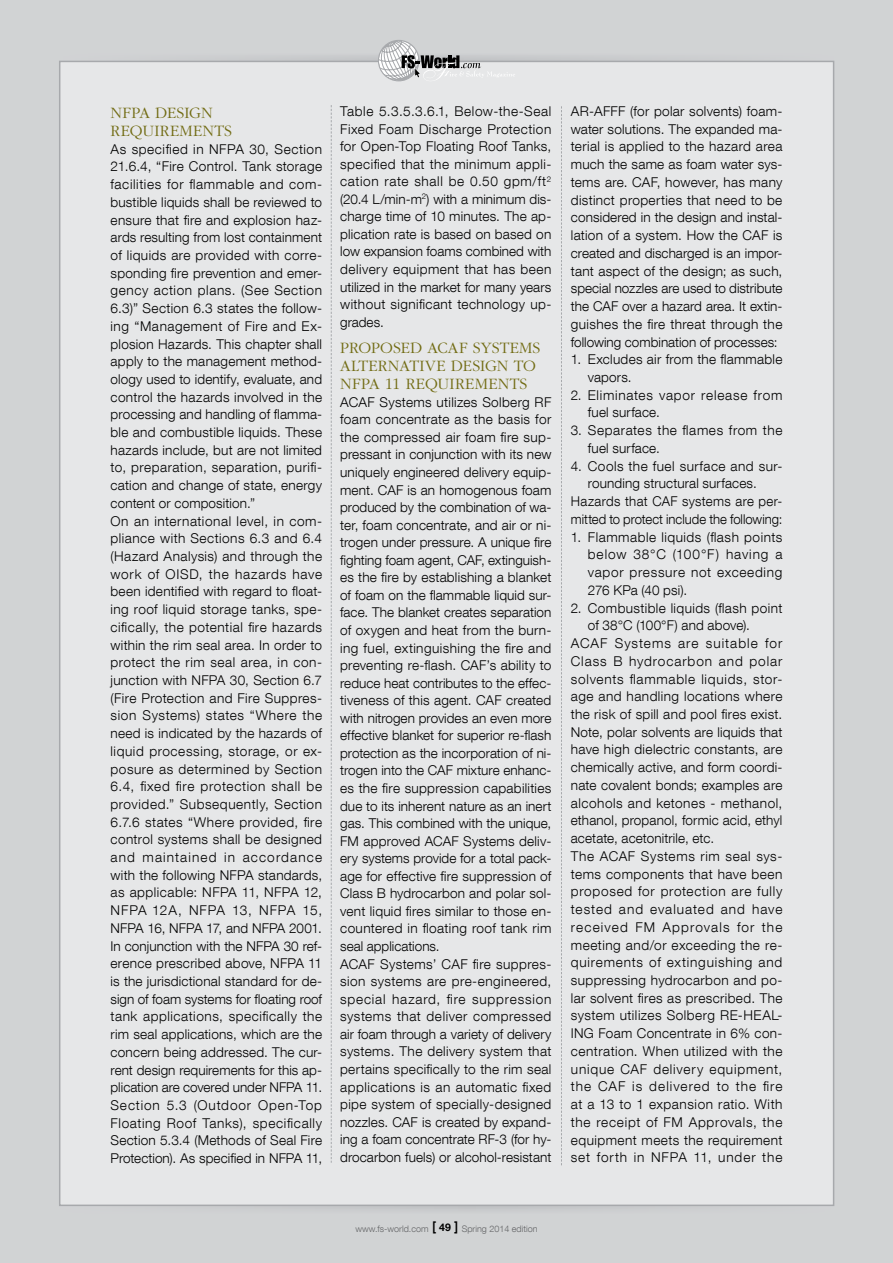
<style>
.page{position:relative;width:893px;height:1263px;background:#d1d3d4}
.page>*{position:absolute;margin:0;border:0;box-sizing:border-box;transform-origin:0 0}
.t1{font:300 16.5px/18px "ITC Garamond Std";letter-spacing:.005em;color:#726c14}
.t2{font:300 13.5px/17.7px "Helvetica Neue LT Com";letter-spacing:.02em;color:#000}
.t3{font:300 13.5px/17.7px "Helvetica Neue LT Com";letter-spacing:.04em;color:#000}
.t4{font:300 13.5px "Helvetica Neue LT Com";letter-spacing:.055em;color:#000}
.t5{font:300 13.5px "Helvetica Neue LT Com";letter-spacing:.075em;color:#000}
.t6{font:300 13.5px/17.7px "Helvetica Neue LT Com";letter-spacing:.05em;color:#000}
.t7{font:300 13.5px "Helvetica Neue LT Com";letter-spacing:.065em;color:#000}
.t8{font:300 13.5px "Helvetica Neue LT Com";color:#000}
.t9{font:300 13.5px "Helvetica Neue LT Com";letter-spacing:.06em;color:#000}
.t10{font:300 13.5px "Helvetica Neue LT Com";letter-spacing:.045em;color:#000}
.t11{font:300 13.5px "Helvetica Neue LT Com";letter-spacing:.08em;color:#000}
.t12{font:300 9px "Helvetica Neue LT Com";color:#636466}
.s1{font-weight:700;font-size:13.2px;color:#000}
.s2{font-weight:700;font-size:10.5px;color:#000}
</style>
<div class="page">
<div style="left:60px;top:1202px;width:774px;height:9px;background:#cbcdce"></div>
<div style="left:60px;top:1198px;width:774px;height:9px;background:#c4c5c7"></div>
<div style="left:60px;top:55px;width:774px;height:9px;background:#cccecf"></div>
<div style="left:60px;top:60px;width:774px;height:9px;background:#bec0c2"></div>
<div style="left:59px;top:61px;width:775px;height:1145px;background:#e6e7e8;border:2px solid #a7a9ac"></div>
<svg style="left:331px;top:105px;width:1px;height:1058px"></svg>
<svg style="left:561px;top:106px;width:1px;height:1060px"></svg>
<svg style="left:378px;top:40px;width:137px;height:41px"></svg>
<p class="t1" style="left:111px;top:104px;width:123px">NFPA DESIGN<br>REQUIREMENTS</p>
<p class="t2" style="left:111px;top:140px;width:213px">As specified in NFPA 30, Section 21.6.4, “Fire Control. Tank storage facilities for flammable and com&shy;bustible liquids shall be reviewed to ensure that fire and explosion haz&shy;ards resulting from lost containment of liquids are provided with corre&shy;sponding fire prevention and emer&shy;gency action plans. (See Section 6.3)” Section 6.3 states the follow&shy;ing “Management of Fire and Ex&shy;plosion Hazards. This chapter shall apply to the management method&shy;ology used to identify, evaluate, and control the hazards involved in the processing and handling of flamma&shy;ble and combustible liquids. These hazards include, but are not limited to, preparation, separation, purifi&shy;cation and change of state, energy content or composition.”<br>On an international level, in com&shy;pliance with Sections 6.3 and 6.4 (Hazard Analysis) and through the work of OISD, the hazards have been identified with regard to float&shy;ing roof liquid storage tanks, spe&shy;cifically, the potential fire hazards within the rim seal area. In order to protect the rim seal area, in con&shy;junction with NFPA 30, Section 6.7 (Fire Protection and Fire Suppres&shy;sion Systems) states “Where the need is indicated by the hazards of liquid processing, storage, or ex&shy;posure as determined by Section 6.4, fixed fire protection shall be provided.” Subsequently, Section 6.7.6 states “Where provided, fire control systems shall be designed and maintained in accordance with the following NFPA standards, as applicable: NFPA 11, NFPA 12, NFPA 12A, NFPA 13, NFPA 15, NFPA 16, NFPA 17, and NFPA 2001.<br>In conjunction with the NFPA 30 ref&shy;erence prescribed above, NFPA 11 is the jurisdictional standard for de&shy;sign of foam systems for floating roof tank applications, specifically the rim seal applications, which are the concern being addressed. The cur&shy;rent design requirements for this ap&shy;plication are covered under NFPA 11.<br>Section 5.3 (Outdoor Open-Top Floating Roof Tanks), specifically Section 5.3.4 (Methods of Seal Fire Protection). As specified in NFPA 11,</p>
<p class="t2" style="left:340px;top:102px;width:213px;text-align:justify">Table 5.3.5.3.6.1, Below-the-Seal Fixed Foam Discharge Protection for Open-Top Floating Roof Tanks, specified that the minimum appli&shy;cation rate shall be 0.50 gpm/ft<sup>2 </sup>(20.4 L/min-m<sup>2</sup>) with a minimum dis&shy;charge time of 10 minutes. The ap&shy;plication rate is based on based on low expansion foams combined with delivery equipment that has been utilized in the market for many years without significant technology up&shy;grades.</p>
<p class="t1" style="left:340px;top:339px;width:202px">PROPOSED ACAF SYSTEMS<br>ALTERNATIVE DESIGN TO<br>NFPA 11 REQUIREMENTS</p>
<p class="t2" style="left:340px;top:393px;width:213px">ACAF Systems utilizes Solberg RF foam concentrate as the basis for the compressed air foam fire sup&shy;pressant in conjunction with its new uniquely engineered delivery equip&shy;ment. CAF is an homogenous foam produced by the combination of wa&shy;ter, foam concentrate, and air or ni&shy;trogen under pressure. A unique fire fighting foam agent, CAF, extinguish&shy;es the fire by establishing a blanket of foam on the flammable liquid sur&shy;face. The blanket creates separation of oxygen and heat from the burn&shy;ing fuel, extinguishing the fire and preventing re-flash. CAF’s ability to reduce heat contributes to the effec&shy;tiveness of this agent. CAF created with nitrogen provides an even more effective blanket for superior re-flash protection as the incorporation of ni&shy;trogen into the CAF mixture enhanc&shy;es the fire suppression capabilities due to its inherent nature as an inert gas. This combined with the unique, FM approved ACAF Systems deliv&shy;ery systems provide for a total pack&shy;age for effective fire suppression of Class B hydrocarbon and polar sol&shy;vent liquid fires similar to those en&shy;countered in floating roof tank rim seal applications.<br>ACAF Systems’ CAF fire suppres&shy;sion systems are pre-engineered, special hazard, fire suppression systems that deliver compressed air foam through a variety of delivery systems. The delivery system that pertains specifically to the rim seal applications is an automatic fixed pipe system of specially-designed nozzles. CAF is created by expand&shy;ing a foam concentrate RF-3 (for hy&shy;drocarbon fuels) or alcohol-resistant</p>
<p class="t2" style="left:571px;top:102px;width:213px;text-align:justify">AR-AFFF (for polar solvents) foam&shy;water solutions. The expanded ma&shy;terial is applied to the hazard area much the same as foam water sys&shy;tems are. CAF, however, has many distinct properties that need to be considered in the design and instal&shy;lation of a system. How the CAF is created and discharged is an impor&shy;tant aspect of the design; as such, special nozzles are used to distribute the CAF over a hazard area. It extin&shy;guishes the fire threat through the following combination of processes:</p>
<p class="t2" style="left:588px;top:350px;width:196px;text-indent:-17px">1. Excludes air from the flammable vapors.</p>
<p class="t6" style="left:588px;top:386px;width:196px;text-indent:-17px">2. Eliminates vapor release from fuel surface.</p>
<p class="t3" style="left:588px;top:421px;width:196px;text-indent:-17px">3. Separates the flames from the fuel surface.</p>
<p class="t2" style="left:571px;top:457px;width:213px">4. Cools the fuel surface and sur-</p>
<p class="t2" style="left:588px;top:474px;width:170px">rounding structural surfaces.</p>
<p class="t2" style="left:571px;top:492px;width:213px">Hazards that CAF systems are per-</p>
<p class="t8" style="left:571px;top:511px;width:213px">mitted to protect include the following:</p>
<p class="t2" style="left:588px;top:528px;width:196px;text-align:justify;text-indent:-17px">1. Flammable liquids (flash points below 38°C (100°F) having a vapor pressure not exceeding 276 KPa (40 psi).</p>
<p class="t2" style="left:571px;top:599px;width:213px">2. Combustible liquids (flash point</p>
<p class="t2" style="left:588px;top:616px;width:164px">of 38°C (100°F) and above).</p>
<p class="t5" style="left:571px;top:635px;width:213px">ACAF Systems are suitable for</p>
<p class="t7" style="left:571px;top:653px;width:213px">Class B hydrocarbon and polar</p>
<p class="t4" style="left:571px;top:670px;width:213px">solvents flammable liquids, stor-</p>
<p class="t2" style="left:571px;top:687px;width:213px">age and handling locations where</p>
<p class="t2" style="left:571px;top:705px;width:213px">the risk of spill and pool fires exist.</p>
<p class="t2" style="left:571px;top:723px;width:213px">Note, polar solvents are liquids that</p>
<p class="t2" style="left:571px;top:740px;width:213px">have high dielectric constants, are</p>
<p class="t2" style="left:571px;top:758px;width:213px">chemically active, and form coordi-</p>
<p class="t2" style="left:571px;top:776px;width:213px">nate covalent bonds; examples are</p>
<p class="t3" style="left:571px;top:794px;width:213px">alcohols and ketones - methanol,</p>
<p class="t2" style="left:571px;top:811px;width:213px">ethanol, propanol, formic acid, ethyl</p>
<p class="t2" style="left:571px;top:829px;width:145px">acetate, acetonitrile, etc.</p>
<p class="t10" style="left:571px;top:848px;width:213px">The ACAF Systems rim seal sys-</p>
<p class="t2" style="left:571px;top:865px;width:213px">tems components that have been</p>
<p class="t4" style="left:571px;top:883px;width:213px">proposed for protection are fully</p>
<p class="t5" style="left:571px;top:901px;width:213px">tested and evaluated and have</p>
<p class="t11" style="left:571px;top:919px;width:213px">received FM Approvals for the</p>
<p class="t3" style="left:571px;top:936px;width:213px">meeting and/or exceeding the re-</p>
<p class="t4" style="left:571px;top:954px;width:213px">quirements of extinguishing and</p>
<p class="t2" style="left:571px;top:971px;width:213px">suppressing hydrocarbon and po-</p>
<p class="t2" style="left:571px;top:989px;width:213px">lar solvent fires as prescribed. The</p>
<p class="t2" style="left:571px;top:1006px;width:213px">system utilizes Solberg RE-HEAL-</p>
<p class="t2" style="left:571px;top:1024px;width:213px">ING Foam Concentrate in 6% con-</p>
<p class="t3" style="left:571px;top:1042px;width:213px">centration. When utilized with the</p>
<p class="t9" style="left:571px;top:1061px;width:213px">unique CAF delivery equipment,</p>
<p class="t5" style="left:571px;top:1078px;width:213px">the CAF is delivered to the fire</p>
<p class="t3" style="left:571px;top:1095px;width:213px">at a 13 to 1 expansion ratio. With</p>
<p class="t6" style="left:571px;top:1113px;width:213px">the receipt of FM Approvals, the</p>
<p class="t2" style="left:571px;top:1131px;width:213px">equipment meets the requirement</p>
<p class="t7" style="left:571px;top:1149px;width:213px">set forth in NFPA 11, under the</p>
<p class="t12" style="left:355px;top:1223px;width:184px">www.fs-world.com <span class="s1">[</span> <span class="s2">49</span> <span class="s1">]</span> Spring 2014 edition</p>
</div>
